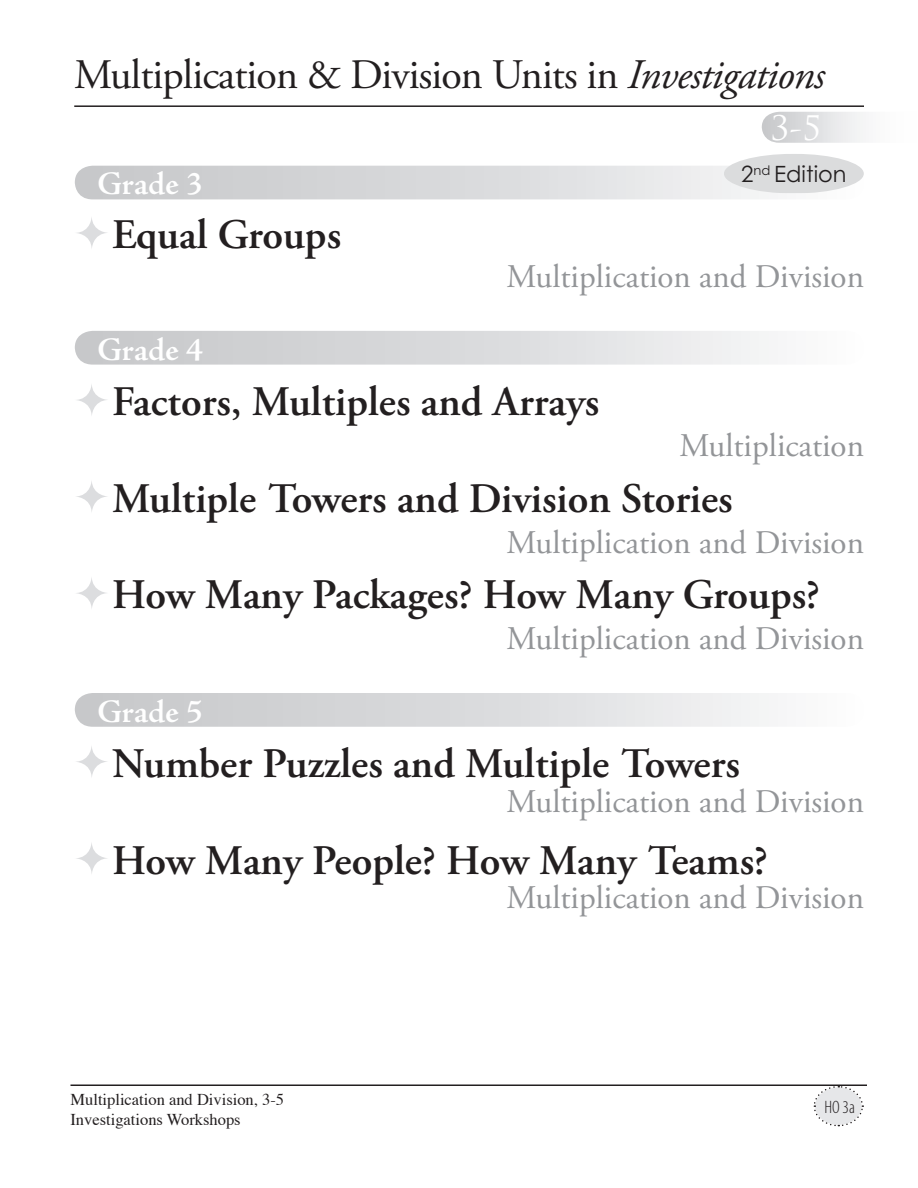
<style>
.page{position:relative;width:918px;height:1188px;background:#fff}
.page>*{position:absolute;margin:0;border:0;box-sizing:border-box;transform-origin:0 0}
.t1{font:600 42px "Adobe Garamond Pro";color:#231f20}
.t2{font:42px "Adobe Garamond Pro";letter-spacing:-.02em;color:#231f20}
.t3{font:33px "Adobe Garamond Pro";color:#939598}
.t4{font:600 33px "Adobe Jenson Pro";letter-spacing:-.01em;color:#fff}
.t5{font:33px "Trajan Pro";color:#fff}
.t6{font:22.5px "Century Gothic";color:#231f20}
.t7{font:300 condensed 18px "Myriad Pro";color:#231f20}
.t8{font:16.5px/19.8px "Times";color:#231f20}
.s1{font-style:italic}
</style>
<div class="page">
<hr style="left:70px;top:1084px;width:797px;height:2px;background:#231f20">
<svg style="left:813px;top:1086px;width:51px;height:41px"></svg>
<hr style="left:74px;top:105px;width:790px;height:2px;background:#231f20">
<svg style="left:762px;top:112px;width:101px;height:31px"></svg>
<svg style="left:74px;top:216px;width:35px;height:34px"></svg>
<svg style="left:75px;top:166px;width:785px;height:33px;background:#d9dadc"></svg>
<div style="left:724px;top:154px;width:140px;height:39px;background:#dbdcdd;border-radius:50%"></div>
<svg style="left:75px;top:331px;width:694px;height:34px;background:#dadbdd"></svg>
<svg style="left:74px;top:383px;width:35px;height:34px"></svg>
<svg style="left:74px;top:479px;width:35px;height:35px"></svg>
<svg style="left:74px;top:576px;width:35px;height:34px"></svg>
<svg style="left:75px;top:693px;width:694px;height:34px;background:#dadbdc"></svg>
<svg style="left:74px;top:744px;width:35px;height:35px"></svg>
<svg style="left:74px;top:841px;width:35px;height:35px"></svg>
<p class="t2" style="left:74px;top:50px;width:752px">Multiplication &amp; Division Units in <span class="s1">Investigations</span></p>
<p class="t5" style="left:771px;top:107px;width:52px">3-5</p>
<p class="t4" style="left:97px;top:165px;width:107px">Grade 3</p>
<p class="t6" style="left:741px;top:160px;width:107px">2<sup>nd</sup> Edition</p>
<p class="t1" style="left:112px;top:211px;width:231px">Equal Groups</p>
<p class="t3" style="left:507px;top:257px;width:359px">Multiplication and Division</p>
<p class="t4" style="left:97px;top:331px;width:107px">Grade 4</p>
<p class="t1" style="left:112px;top:378px;width:489px">Factors, Multiples and Arrays</p>
<p class="t3" style="left:680px;top:426px;width:186px">Multiplication</p>
<p class="t1" style="left:112px;top:474px;width:622px">Multiple Towers and Division Stories</p>
<p class="t3" style="left:507px;top:523px;width:359px">Multiplication and Division</p>
<p class="t1" style="left:112px;top:571px;width:710px">How Many Packages? How Many Groups?</p>
<p class="t3" style="left:507px;top:619px;width:359px">Multiplication and Division</p>
<p class="t4" style="left:97px;top:693px;width:107px">Grade 5</p>
<p class="t1" style="left:112px;top:739px;width:629px">Number Puzzles and Multiple Towers</p>
<p class="t3" style="left:507px;top:781px;width:359px">Multiplication and Division</p>
<p class="t1" style="left:112px;top:836px;width:658px">How Many People? How Many Teams?</p>
<p class="t3" style="left:507px;top:878px;width:359px">Multiplication and Division</p>
<p class="t8" style="left:70px;top:1088px;width:215px">Multiplication and Division, 3-5<br>Investigations Workshops</p>
<p class="t7" style="left:824px;top:1096px;width:32px">HO 3a</p>
</div>
